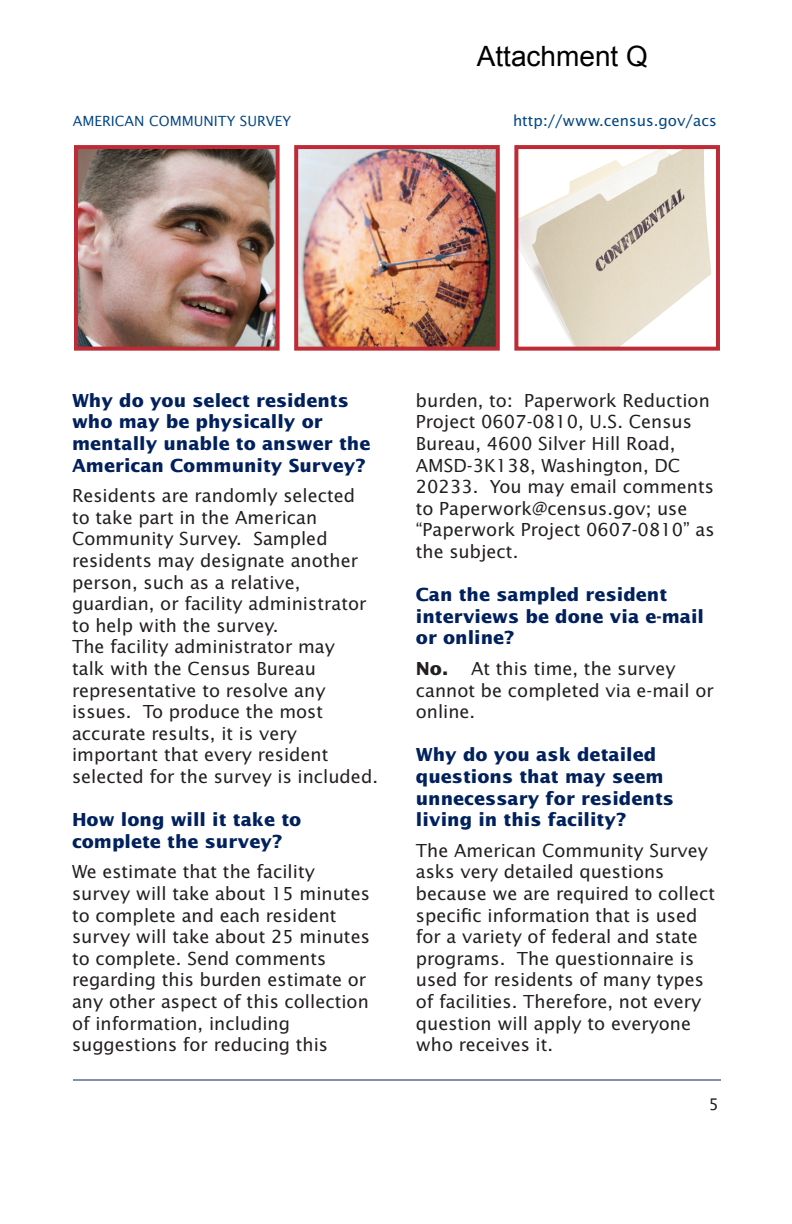
<style>
.page{position:relative;width:792px;height:1224px;background:#fff}
.page>*{position:absolute;margin:0;border:0;box-sizing:border-box;transform-origin:0 0}
.t1{font:28px "Arial";color:#000}
.t2{font:18px/21.6px "Lucida Sans";color:#231f20}
.t3{font:700 18px/21.6px "Lucida Sans";color:#00215d}
.t4{font:16px "Lucida Sans";color:#231f20}
.t5{font:15px "Lucida Sans";color:#004583}
.t6{font:14px "Lucida Sans";color:#004583}
.s1{font-weight:700}
</style>
<div class="page">
<hr style="left:73px;top:1080px;width:648px;height:1px;background:#00215d">
<img style="left:299px;top:150px;width:196px;height:196px">
<div style="left:294px;top:145px;width:206px;height:206px;border:4px solid #be2b36"></div>
<img style="left:519px;top:150px;width:192px;height:196px">
<div style="left:514px;top:145px;width:206px;height:206px;border:4px solid #be2b36"></div>
<img style="left:79px;top:150px;width:196px;height:196px">
<div style="left:74px;top:145px;width:206px;height:206px;border:4px solid #be2b36"></div>
<h1 class="t1" style="left:477px;top:38px;width:173px">Attachment Q</h1>
<p class="t6" style="left:73px;top:113px;width:220px">AMERICAN COMMUNITY SURVEY</p>
<p class="t5" style="left:513px;top:112px;width:205px">http://www.census.gov/acs</p>
<p class="t3" style="left:72px;top:390px;width:300px">Why do you select residents who may be physically or mentally unable to answer the<br>American Community Survey?</p>
<p class="t2" style="left:72px;top:485px;width:308px">Residents are randomly selected<br>to take part in the American<br>Community Survey. Sampled residents may designate another person, such as a relative, guardian, or facility administrator to help with the survey.<br>The facility administrator may<br>talk with the Census Bureau representative to resolve any issues. To produce the most accurate results, it is very important that every resident selected for the survey is included.</p>
<p class="t3" style="left:72px;top:809px;width:231px">How long will it take to complete the survey?</p>
<p class="t2" style="left:72px;top:862px;width:299px">We estimate that the facility survey will take about 15 minutes to complete and each resident survey will take about 25 minutes to complete. Send comments regarding this burden estimate or any other aspect of this collection of information, including suggestions for reducing this</p>
<p class="t2" style="left:416px;top:390px;width:300px">burden, to: Paperwork Reduction<br>Project 0607-0810, U.S. Census<br>Bureau, 4600 Silver Hill Road,<br>AMSD-3K138, Washington, DC<br>20233. You may email comments to Paperwork@census.gov; use “Paperwork Project 0607-0810” as the subject.</p>
<p class="t3" style="left:416px;top:584px;width:290px">Can the sampled resident interviews be done via e-mail or online?</p>
<p class="t2" style="left:416px;top:658px;width:299px"><span class="s1">No.</span> At this time, the survey cannot be completed via e-mail or online.</p>
<p class="t3" style="left:416px;top:745px;width:260px">Why do you ask detailed questions that may seem unnecessary for residents living in this facility?</p>
<p class="t2" style="left:416px;top:840px;width:301px">The American Community Survey asks very detailed questions because we are required to collect specific information that is used for a variety of federal and state programs. The questionnaire is used for residents of many types of facilities. Therefore, not every question will apply to everyone who receives it.</p>
<p class="t4" style="left:709px;top:1095px;width:12px">5</p>
</div>
